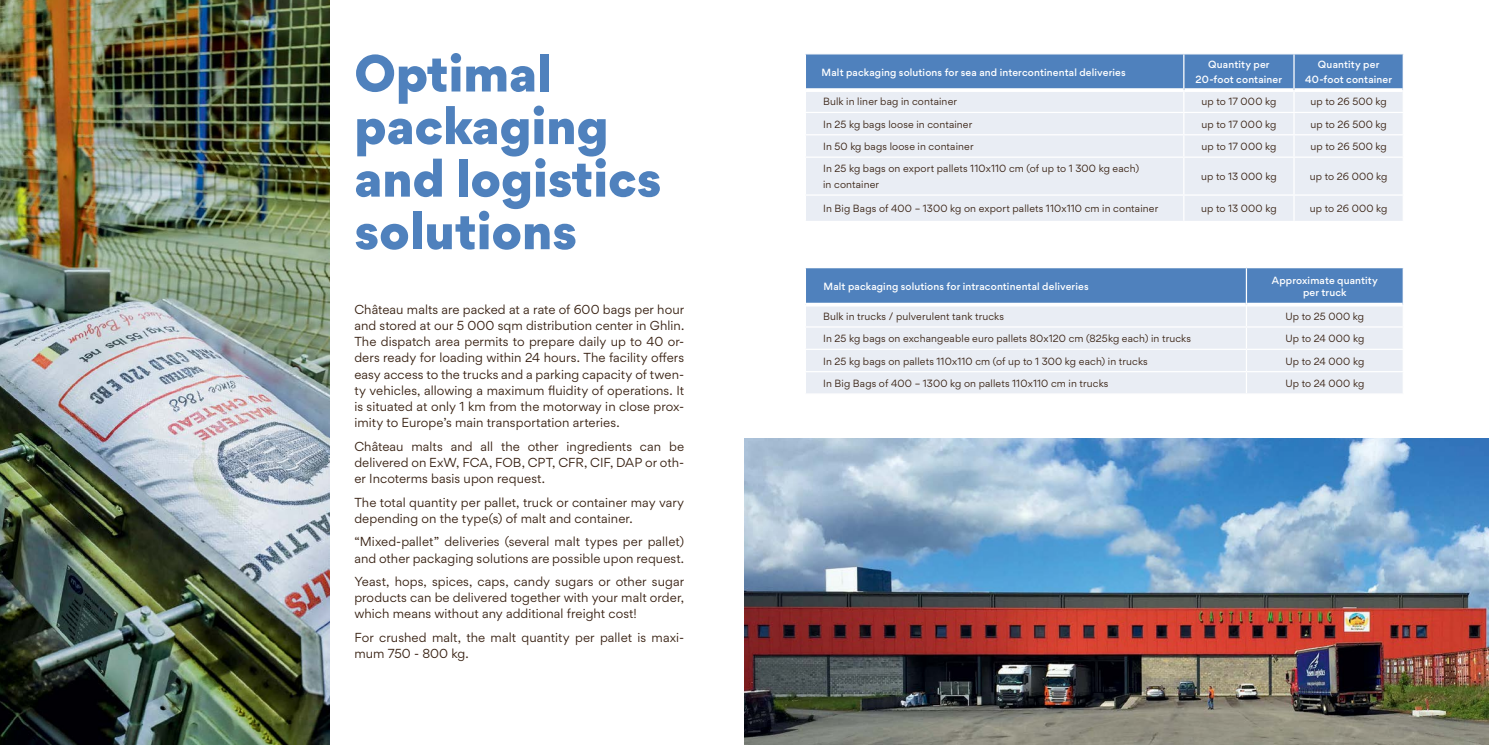
<style>
.page{position:relative;width:1489px;height:745px;background:#fff}
.page>*{position:absolute;margin:0;border:0;box-sizing:border-box;transform-origin:0 0}
.t1{font:900 50px/52.5px "Gordita";color:#4f81bd}
.t2{font:12.5px/16.2px "Gordita";letter-spacing:.005em;color:#372011;text-align:justify}
.t3{font:10px/15.5px "Gordita";letter-spacing:.015em;color:#372011}
.t4{font:500 10px/15.5px "Gordita";letter-spacing:.015em;color:#fff;text-align:center}
</style>
<div class="page">
<img style="left:0;top:0;width:330px;height:744px">
<img style="left:744px;top:438px;width:744px;height:306px">
<div style="left:806px;top:158px;width:596px;height:63px;background:#e9edf4"></div>
<hr style="left:804px;top:194px;width:379px;height:1px;background:#fff">
<hr style="left:1183px;top:194px;width:110px;height:1px;background:#fff">
<hr style="left:1293px;top:194px;width:110px;height:1px;background:#fff">
<hr style="left:1183px;top:158px;width:1px;height:36px;background:#fff">
<hr style="left:1293px;top:158px;width:1px;height:36px;background:#fff">
<svg style="left:1183px;top:195px;width:1px;height:26px"></svg>
<svg style="left:1293px;top:195px;width:1px;height:26px"></svg>
<svg style="left:805px;top:54px;width:598px;height:102px;background:#b7cae2"></svg>
<svg style="left:1402px;top:196px;width:1px;height:25px"></svg>
<svg style="left:805px;top:267px;width:598px;height:126px;background:#c0d0e5"></svg>
<h1 class="t1" style="left:354px;top:46px;width:308px">Optimal packaging and logistics solutions</h1>
<p class="t2" style="left:354px;top:300px;width:331px">Château malts are packed at a rate of 600 bags per hour and stored at our 5 000 sqm distribution center in Ghlin.<br>The dispatch area permits to prepare daily up to 40 or&shy;ders ready for loading within 24 hours. The facility offers easy access to the trucks and a parking capacity of twen&shy;ty vehicles, allowing a maximum fluidity of operations. It is situated at only 1 km from the motorway in close prox&shy;imity to Europe’s main transportation arteries.</p>
<p class="t2" style="left:354px;top:437px;width:331px">Château malts and all the other ingredients can be delivered on ExW, FCA, FOB, CPT, CFR, CIF, DAP or oth&shy;er Incoterms basis upon request.</p>
<p class="t2" style="left:354px;top:493px;width:331px">The total quantity per pallet, truck or container may vary depending on the type(s) of malt and container.</p>
<p class="t2" style="left:354px;top:533px;width:331px">“Mixed-pallet” deliveries (several malt types per pallet) and other packaging solutions are possible upon request.</p>
<p class="t2" style="left:354px;top:572px;width:331px">Yeast, hops, spices, caps, candy sugars or other sugar products can be delivered together with your malt order, which means without any additional freight cost!</p>
<p class="t2" style="left:354px;top:628px;width:331px">For crushed malt, the malt quantity per pallet is maxi&shy;mum 750 - 800 kg.</p>
<p class="t4" style="left:821px;top:64px;width:305px">Malt packaging solutions for sea and intercontinental deliveries</p>
<p class="t4" style="left:1195px;top:56px;width:88px">Quantity per<br>20-foot container</p>
<p class="t4" style="left:1304px;top:56px;width:89px">Quantity per<br>40-foot container</p>
<p class="t3" style="left:823px;top:94px;width:135px">Bulk in liner bag in container</p>
<p class="t3" style="left:1201px;top:94px;width:76px">up to 17 000 kg</p>
<p class="t3" style="left:1310px;top:94px;width:78px">up to 26 500 kg</p>
<p class="t3" style="left:823px;top:116px;width:151px">In 25 kg bags loose in container</p>
<p class="t3" style="left:1201px;top:116px;width:76px">up to 17 000 kg</p>
<p class="t3" style="left:1310px;top:116px;width:78px">up to 26 500 kg</p>
<p class="t3" style="left:823px;top:138px;width:152px">In 50 kg bags loose in container</p>
<p class="t3" style="left:1201px;top:138px;width:76px">up to 17 000 kg</p>
<p class="t3" style="left:1310px;top:138px;width:78px">up to 26 500 kg</p>
<p class="t3" style="left:823px;top:161px;width:317px">In 25 kg bags on export pallets 110x110 cm (of up to 1 300 kg each) in container</p>
<p class="t3" style="left:1201px;top:168px;width:77px">up to 13 000 kg</p>
<p class="t3" style="left:1309px;top:168px;width:79px">up to 26 000 kg</p>
<p class="t3" style="left:823px;top:201px;width:336px">In Big Bags of 400 – 1300 kg on export pallets 110x110 cm in container</p>
<p class="t3" style="left:1201px;top:201px;width:77px">up to 13 000 kg</p>
<p class="t3" style="left:1309px;top:201px;width:79px">up to 26 000 kg</p>
<p class="t4" style="left:823px;top:278px;width:266px">Malt packaging solutions for intracontinental deliveries</p>
<p class="t4" style="left:1271px;top:274px;width:107px;line-height:12.2px">Approximate quantity per truck</p>
<p class="t3" style="left:823px;top:308px;width:182px">Bulk in trucks / pulverulent tank trucks</p>
<p class="t3" style="left:1285px;top:308px;width:80px">Up to 25 000 kg</p>
<p class="t3" style="left:823px;top:330px;width:369px">In 25 kg bags on exchangeable euro pallets 80x120 cm (825kg each) in trucks</p>
<p class="t3" style="left:1285px;top:330px;width:80px">Up to 24 000 kg</p>
<p class="t3" style="left:823px;top:353px;width:326px">In 25 kg bags on pallets 110x110 cm (of up to 1 300 kg each) in trucks</p>
<p class="t3" style="left:1285px;top:353px;width:80px">Up to 24 000 kg</p>
<p class="t3" style="left:823px;top:375px;width:287px">In Big Bags of 400 – 1300 kg on pallets 110x110 cm in trucks</p>
<p class="t3" style="left:1285px;top:375px;width:80px">Up to 24 000 kg</p>
</div>
